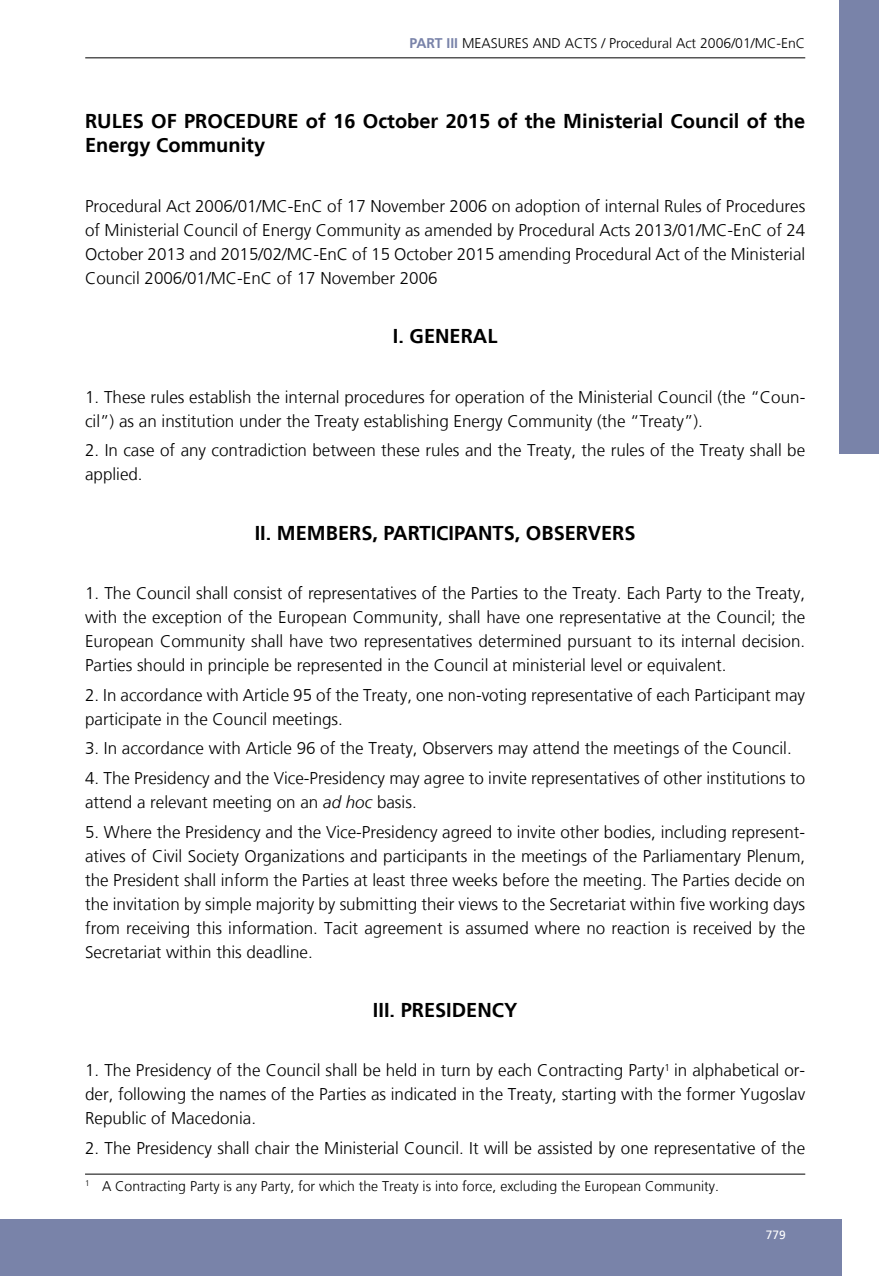
<style>
.page{position:relative;width:879px;height:1276px;background:#fff}
.page>*{position:absolute;margin:0;border:0;box-sizing:border-box;transform-origin:0 0}
.t1{font:700 20px/24px "Frutiger LT";color:#000}
.t2{font:300 17px/24px "Frutiger LT";color:#000;text-align:justify}
.t3{font:300 14px "Frutiger LT";color:#000}
.t4{font:12px "Frutiger LT";color:#fff}
.s1{font-weight:700;color:#7983a9}
.s2{font-style:italic}
</style>
<div class="page">
<div style="left:839px;top:0;width:40px;height:454px;background:#7983a9"></div>
<hr style="left:85px;top:57px;width:720px;height:1px;background:#000">
<div style="left:0;top:1219px;width:841px;height:57px;background:#7983a9"></div>
<hr style="left:85px;top:1173px;width:720px;height:1px;background:#000">
<p class="t3" style="left:410px;top:35px;width:397px"><span class="s1">PART III</span> MEASURES AND ACTS / Procedural Act 2006/01/MC-EnC</p>
<p class="t1" style="left:85px;top:110px;width:721px">RULES OF PROCEDURE of 16 October 2015 of the Ministerial Council of the<br>Energy Community</p>
<p class="t2" style="left:85px;top:194px;width:722px">Procedural Act 2006/01/MC-EnC of 17 November 2006 on adoption of internal Rules of Procedures of Ministerial Council of Energy Community as amended by Procedural Acts 2013/01/MC-EnC of 24<br>October 2013 and 2015/02/MC-EnC of 15 October 2015 amending Procedural Act of the Ministerial Council 2006/01/MC-EnC of 17 November 2006</p>
<p class="t1" style="left:393px;top:324px;width:106px">I. GENERAL</p>
<p class="t2" style="left:85px;top:385px;width:722px">1. These rules establish the internal procedures for operation of the Ministerial Council (the “Coun&shy;cil”) as an institution under the Treaty establishing Energy Community (the “Treaty”).</p>
<p class="t2" style="left:85px;top:438px;width:722px">2. In case of any contradiction between these rules and the Treaty, the rules of the Treaty shall be applied.</p>
<p class="t1" style="left:255px;top:521px;width:382px">II. MEMBERS, PARTICIPANTS, OBSERVERS</p>
<p class="t2" style="left:85px;top:581px;width:722px">1. The Council shall consist of representatives of the Parties to the Treaty. Each Party to the Treaty, with the exception of the European Community, shall have one representative at the Council; the European Community shall have two representatives determined pursuant to its internal decision.<br>Parties should in principle be represented in the Council at ministerial level or equivalent.</p>
<p class="t2" style="left:85px;top:683px;width:721px">2. In accordance with Article 95 of the Treaty, one non-voting representative of each Participant may participate in the Council meetings.</p>
<p class="t2" style="left:85px;top:736px;width:708px">3. In accordance with Article 96 of the Treaty, Observers may attend the meetings of the Council.</p>
<p class="t2" style="left:85px;top:766px;width:722px">4. The Presidency and the Vice-Presidency may agree to invite representatives of other institutions to attend a relevant meeting on an <span class="s2">ad hoc</span> basis.</p>
<p class="t2" style="left:85px;top:820px;width:722px">5. Where the Presidency and the Vice-Presidency agreed to invite other bodies, including represent&shy;atives of Civil Society Organizations and participants in the meetings of the Parliamentary Plenum, the President shall inform the Parties at least three weeks before the meeting. The Parties decide on the invitation by simple majority by submitting their views to the Secretariat within five working days from receiving this information. Tacit agreement is assumed where no reaction is received by the Secretariat within this deadline.</p>
<p class="t1" style="left:373px;top:998px;width:146px">III. PRESIDENCY</p>
<p class="t2" style="left:85px;top:1058px;width:722px">1. The Presidency of the Council shall be held in turn by each Contracting Party<sup>1</sup> in alphabetical or&shy;der, following the names of the Parties as indicated in the Treaty, starting with the former Yugoslav Republic of Macedonia.</p>
<p class="t2" style="left:85px;top:1136px;width:721px">2. The Presidency shall chair the Ministerial Council. It will be assisted by one representative of the</p>
<p class="t3" style="left:85px;top:1178px;width:635px"><sup>1</sup> A Contracting Party is any Party, for which the Treaty is into force, excluding the European Community.</p>
<p class="t4" style="left:766px;top:1227px;width:22px">779</p>
</div>
